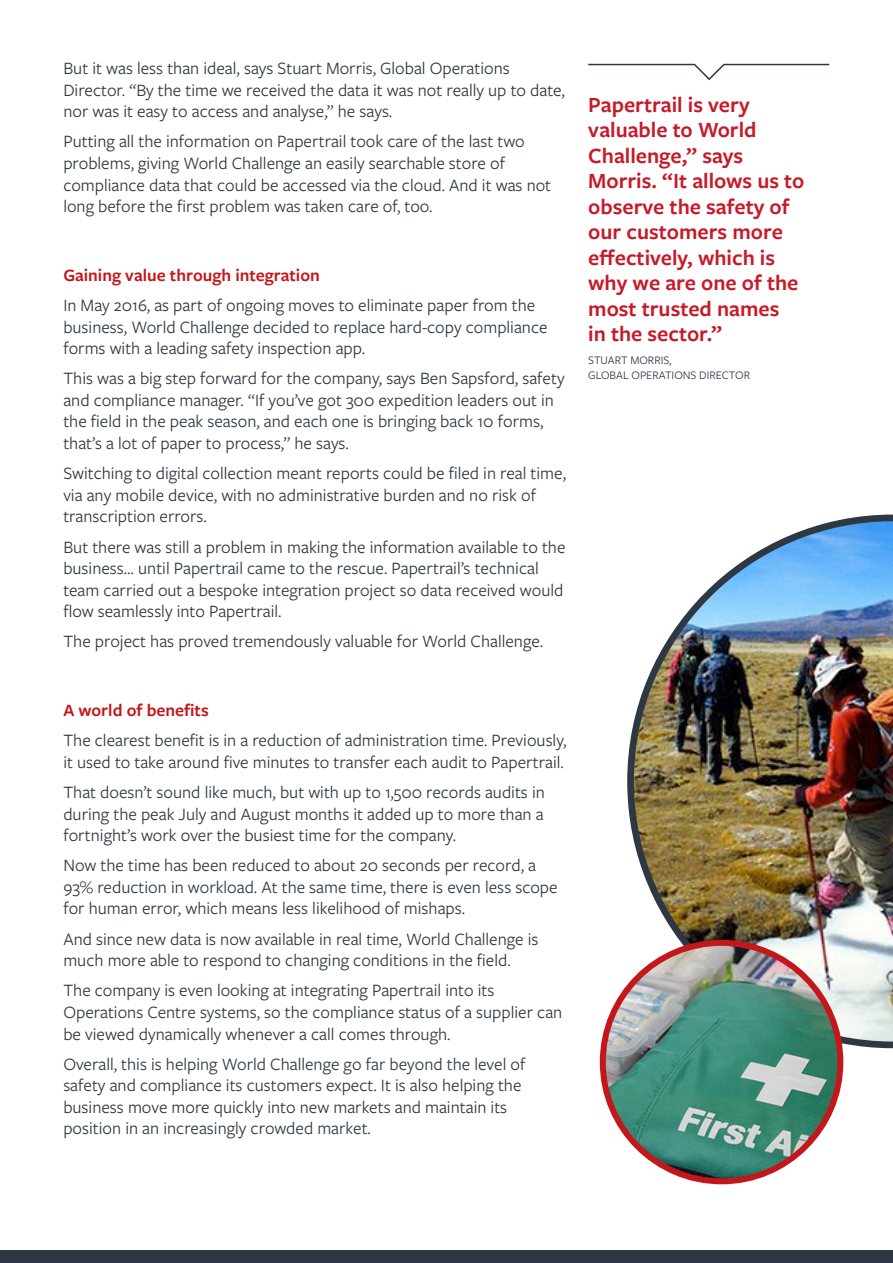
<style>
.page{position:relative;width:893px;height:1263px;background:#fff}
.page>*{position:absolute;margin:0;border:0;box-sizing:border-box;transform-origin:0 0}
.Pull_text{font:600 22.5px/25.5px "Freight Sans Pro";color:#c71a29}
.Body{font:18px/21.6px "Freight Sans Pro";color:#2e3842}
.t1{font:600 18px "Freight Sans Pro";color:#c4171c}
.t2{font:12px/14.4px "Freight Sans Pro";color:#2e3842}
</style>
<div class="page">
<div style="left:0;top:1250px;width:893px;height:13px;background:#2e3842"></div>
<svg style="left:588px;top:63px;width:242px;height:18px"></svg>
<img style="left:627px;top:514px;width:266px;height:534px">
<img style="left:603px;top:943px;width:237px;height:238px">
<div style="left:600px;top:940px;width:243px;height:244px;border:6px solid #c4171c;border-radius:50%"></div>
<p class="Body" style="left:63px;top:57px;width:503px">But it was less than ideal, says Stuart Morris, Global Operations<br>Director. “By the time we received the data it was not really up to date, nor was it easy to access and analyse,” he says.</p>
<p class="Body" style="left:63px;top:130px;width:489px">Putting all the information on Papertrail took care of the last two problems, giving World Challenge an easily searchable store of compliance data that could be accessed via the cloud. And it was not long before the first problem was taken care of, too.</p>
<p class="t1" style="left:63px;top:263px;width:258px">Gaining value through integration</p>
<p class="Body" style="left:63px;top:294px;width:486px">In May 2016, as part of ongoing moves to eliminate paper from the business, World Challenge decided to replace hard-copy compliance forms with a leading safety inspection app.</p>
<p class="Body" style="left:63px;top:367px;width:503px">This was a big step forward for the company, says Ben Sapsford, safety and compliance manager. “If you’ve got 300 expedition leaders out in the field in the peak season, and each one is bringing back 10 forms, that’s a lot of paper to process,” he says.</p>
<p class="Body" style="left:63px;top:462px;width:504px">Switching to digital collection meant reports could be filed in real time, via any mobile device, with no administrative burden and no risk of transcription errors.</p>
<p class="Body" style="left:63px;top:535px;width:504px">But there was still a problem in making the information available to the business… until Papertrail came to the rescue. Papertrail’s technical team carried out a bespoke integration project so data received would flow seamlessly into Papertrail.</p>
<p class="Body" style="left:63px;top:630px;width:481px">The project has proved tremendously valuable for World Challenge.</p>
<p class="t1" style="left:63px;top:698px;width:147px">A world of benefits</p>
<p class="Body" style="left:63px;top:729px;width:505px">The clearest benefit is in a reduction of administration time. Previously, it used to take around five minutes to transfer each audit to Papertrail.</p>
<p class="Body" style="left:63px;top:780px;width:483px;text-align:justify">That doesn’t sound like much, but with up to 1,500 records audits in during the peak July and August months it added up to more than a fortnight’s work over the busiest time for the company.</p>
<p class="Body" style="left:63px;top:854px;width:496px">Now the time has been reduced to about 20 seconds per record, a<br>93% reduction in workload. At the same time, there is even less scope for human error, which means less likelihood of mishaps.</p>
<p class="Body" style="left:63px;top:927px;width:477px">And since new data is now available in real time, World Challenge is much more able to respond to changing conditions in the field.</p>
<p class="Body" style="left:63px;top:979px;width:500px">The company is even looking at integrating Papertrail into its<br>Operations Centre systems, so the compliance status of a supplier can be viewed dynamically whenever a call comes through.</p>
<p class="Body" style="left:63px;top:1052px;width:463px">Overall, this is helping World Challenge go far beyond the level of safety and compliance its customers expect. It is also helping the business move more quickly into new markets and maintain its position in an increasingly crowded market.</p>
<p class="Pull_text" style="left:588px;top:91px;width:218px">Papertrail is very valuable to World<br>Challenge,” says<br>Morris. “It allows us to observe the safety of our customers more effectively, which is why we are one of the most trusted names<br>in the sector.”</p>
<p class="t2" style="left:588px;top:352px;width:163px">STUART MORRIS,<br>GLOBAL OPERATIONS DIRECTOR</p>
</div>
